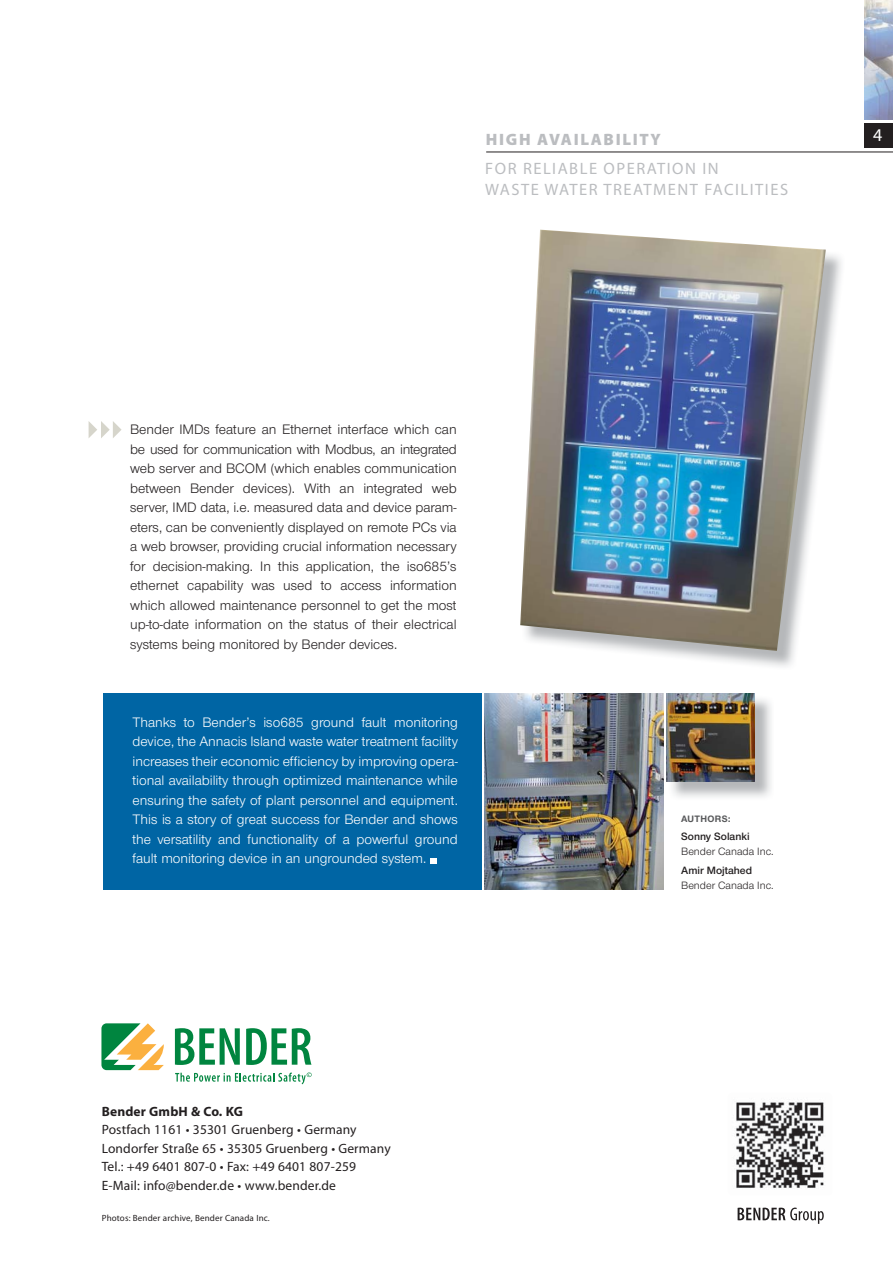
<style>
.page{position:relative;width:893px;height:1263px;background:#fff}
.page>*{position:absolute;margin:0;border:0;box-sizing:border-box;transform-origin:0 0}
.t1{font:18px "Myriad Pro";color:#fff}
.t2{font:16.5px/21px "Myriad Pro";letter-spacing:.09em;color:#bbbdc0}
.t3{font:900 16.5px "Myriad Pro";letter-spacing:.1em;color:#bbbdc0}
.t4{font:14.25px/19.5px "Nimbus Sans Novus T";color:#231f20;text-align:justify}
.t5{font:14.25px/19.5px "Nimbus Sans Novus T";color:#fff;text-align:justify}
.t6{font:13.5px/18.5px "Myriad Pro";letter-spacing:.01em;color:#231f20}
.t7{font:700 13.5px "Myriad Pro";letter-spacing:.01em;color:#231f20}
.t8{font:11.1px "Nimbus Sans Novus T";color:#231f20}
.t9{font:600 11.1px "Nimbus Sans Novus T";color:#231f20}
.t10{font:700 9.6px "Nimbus Sans Novus T";letter-spacing:.03em;color:#58595b}
.t11{font:9px "Myriad Pro";letter-spacing:.015em;color:#231f20}
</style>
<div class="page">
<div style="left:103px;top:693px;width:379px;height:197px;background:#0065a4"></div>
<div style="left:864px;top:123px;width:29px;height:24px;background:#231f20"></div>
<hr style="left:486px;top:152px;width:407px;height:1px;background:#231f20">
<img style="left:864px;top:0;width:29px;height:119px">
<svg style="left:431px;top:858px;width:6px;height:6px"></svg>
<img style="left:520px;top:230px;width:306px;height:421px">
<svg style="left:89px;top:421px;width:33px;height:17px"></svg>
<img style="left:669px;top:695px;width:102px;height:102px">
<img style="left:667px;top:693px;width:87px;height:88px">
<svg style="left:175px;top:1072px;width:137px;height:12px"></svg>
<svg style="left:175px;top:1028px;width:65px;height:37px"></svg>
<svg style="left:246px;top:1028px;width:66px;height:37px"></svg>
<svg style="left:101px;top:1023px;width:63px;height:47px"></svg>
<svg style="left:738px;top:1207px;width:86px;height:17px"></svg>
<img style="left:728px;top:1093px;width:104px;height:102px;border-radius:5px">
<img style="left:485px;top:693px;width:178px;height:197px">
<p class="t3" style="left:486px;top:133px;width:176px">HIGH AVAILABILITY</p>
<p class="t2" style="left:485px;top:160px;width:304px">FOR RELIABLE OPERATION IN<br>WASTE WATER TREATMENT FACILITIES</p>
<p class="t1" style="left:873px;top:128px;width:11px">4</p>
<p class="t4" style="left:130px;top:421px;width:328px">Bender IMDs feature an Ethernet interface which can be used for communication with Modbus, an integrated web server and BCOM (which enables communication between Bender devices). With an integrated web server, IMD data, i.e. measured data and device param&shy;eters, can be conveniently displayed on remote PCs via a web browser, providing crucial information necessary for decision-making. In this application, the iso685’s ethernet capability was used to access information which allowed maintenance personnel to get the most up-to-date information on the status of their electrical systems being monitored by Bender devices.</p>
<p class="t5" style="left:133px;top:714px;width:327px">Thanks to Bender’s iso685 ground fault monitoring device, the Annacis Island waste water treatment facility increases their economic efficiency by improving opera&shy;tional availability through optimized maintenance while ensuring the safety of plant personnel and equipment.<br>This is a story of great success for Bender and shows the versatility and functionality of a powerful ground fault monitoring device in an ungrounded system.</p>
<p class="t7" style="left:102px;top:1106px;width:143px">Bender GmbH &amp; Co. KG</p>
<p class="t6" style="left:102px;top:1122px;width:290px">Postfach 1161 • 35301 Gruenberg • Germany Londorfer Straße 65 • 35305 Gruenberg • Germany Tel.: +49 6401 807-0 • Fax: +49 6401 807-259<br>E-Mail: info@bender.de • www.bender.de</p>
<p class="t11" style="left:102px;top:1214px;width:170px">Photos: Bender archive, Bender Canada Inc.</p>
<p class="t10" style="left:681px;top:815px;width:51px">AUTHORS:</p>
<p class="t9" style="left:681px;top:831px;width:70px">Sonny Solanki</p>
<p class="t8" style="left:681px;top:847px;width:94px">Bender Canada Inc.</p>
<p class="t9" style="left:681px;top:865px;width:72px">Amir Mojtahed</p>
<p class="t8" style="left:681px;top:881px;width:94px">Bender Canada Inc.</p>
</div>
